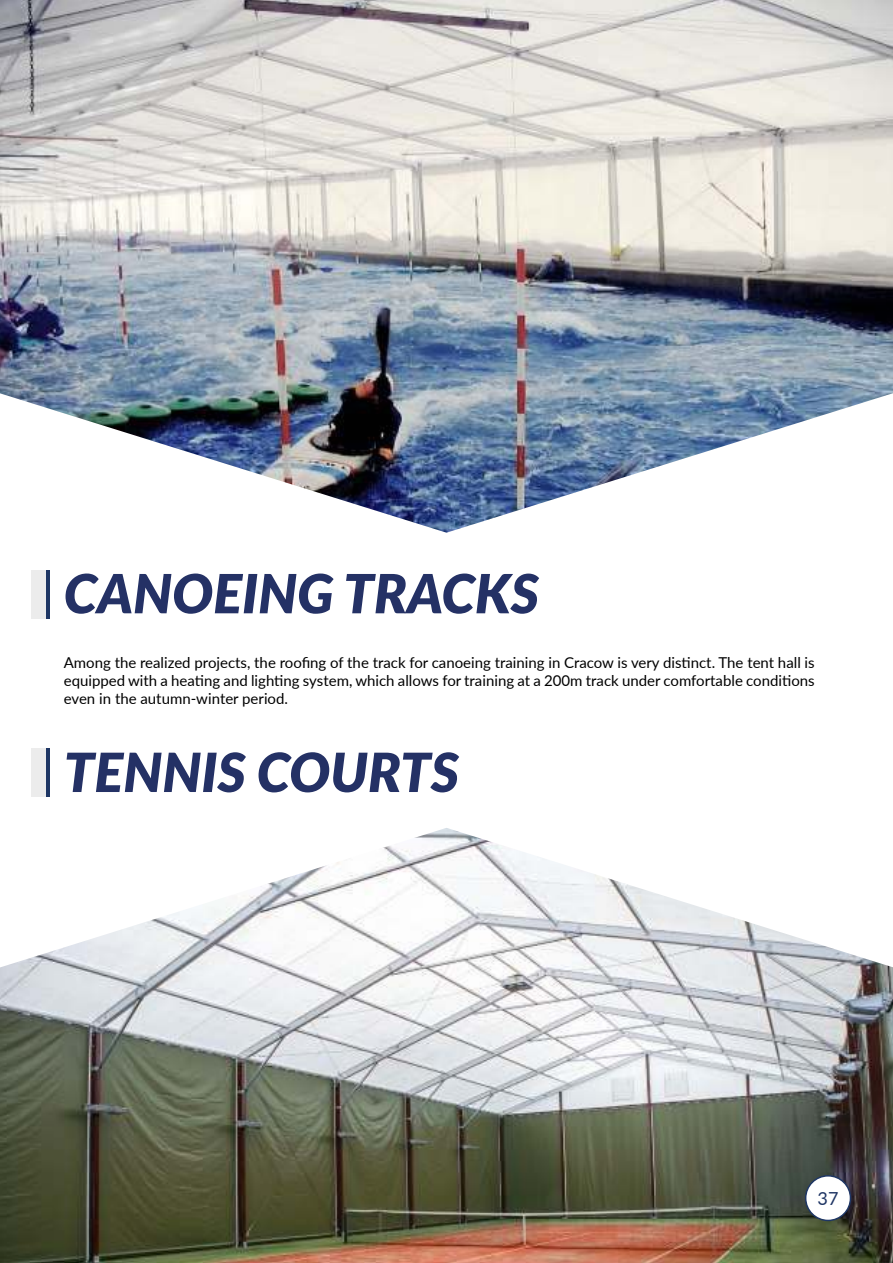
<style>
.page{position:relative;width:893px;height:1263px;background:#fff}
.page>*{position:absolute;margin:0;border:0;box-sizing:border-box;transform-origin:0 0}
.t1{font:italic 900 54px "Lato";color:#243165}
.t2{font:18px "Lato";color:#1f3564}
.t3{font:15px/18px "Lato";color:#000;text-align:justify}
</style>
<div class="page">
<img style="left:0;top:828px;width:893px;height:435px">
<img style="left:0;top:0;width:893px;height:533px">
<hr style="left:46px;top:748px;width:4px;height:49px;background:#1e3664">
<hr style="left:46px;top:570px;width:4px;height:48px;background:#1e3664">
<div style="left:31px;top:748px;width:15px;height:49px;background:#ececec"></div>
<div style="left:31px;top:570px;width:15px;height:48px;background:#ececec"></div>
<div style="left:806px;top:1176px;width:44px;height:44px;background:#fff;border-radius:50%"></div>
<div style="left:805px;top:1175px;width:46px;height:46px;border:2px solid #1e3664;border-radius:50%"></div>
<h1 class="t1" style="left:64px;top:571px;width:477px">CANOEING TRACKS</h1>
<p class="t3" style="left:64px;top:653px;width:752px">Among the realized projects, the roofing of the track for canoeing training in Cracow is very distinct. The tent hall is equipped with a heating and lighting system, which allows for training at a 200m track under comfortable conditions even in the autumn-winter period.</p>
<h1 class="t1" style="left:64px;top:749px;width:397px">TENNIS COURTS</h1>
<p class="t2" style="left:818px;top:1191px;width:22px">37</p>
</div>
